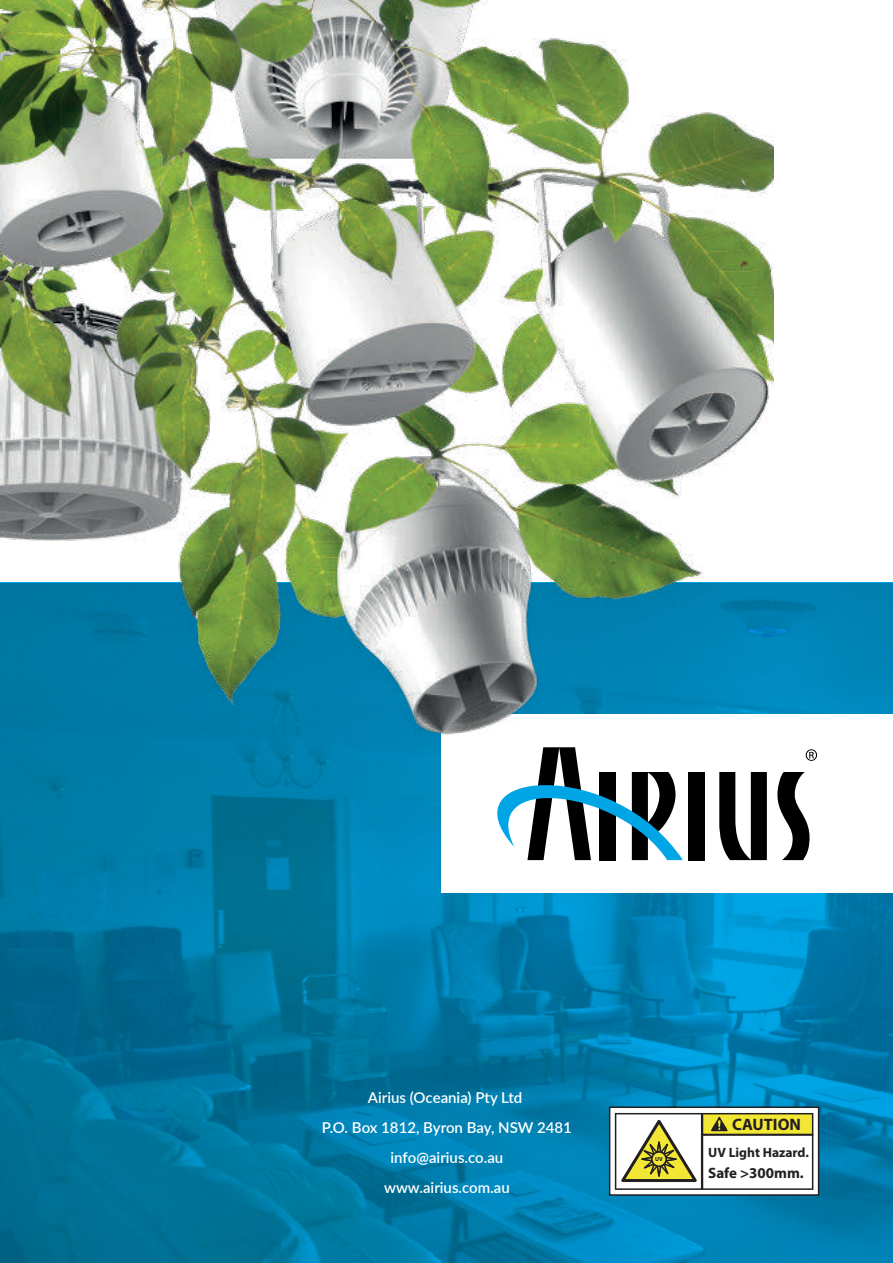
<style>
.page{position:relative;width:893px;height:1263px;background:#fff}
.page>*{position:absolute;margin:0;border:0;box-sizing:border-box;transform-origin:0 0}
.t1{font:700 16.65px "Myriad Pro";color:#231f20}
.t2{font:600 15px/30px "Lato";color:#fff;text-align:center}
.t3{font:700 15px "Myriad Pro";color:#231f20}
.t4{font:700 13.5px "Myriad Pro";color:#231f20}
.t5{font:700 5.85px "Myriad Pro";color:#231f20}
</style>
<div class="page">
<img style="left:0;top:583px;width:893px;height:680px">
<div style="left:441px;top:714px;width:452px;height:179px;background:#fff"></div>
<div style="left:688px;top:772px;width:16px;height:88px;background:#000001"></div>
<svg style="left:719px;top:772px;width:48px;height:88px"></svg>
<svg style="left:777px;top:772px;width:33px;height:88px"></svg>
<svg style="left:497px;top:747px;width:186px;height:113px"></svg>
<svg style="left:806px;top:749px;width:11px;height:12px"></svg>
<img style="left:0;top:0;width:773px;height:737px">
<div style="left:609px;top:1106px;width:210px;height:90px;background:#fff;border:2px solid #231f20"></div>
<svg style="left:615px;top:1113px;width:198px;height:77px"></svg>
<p class="t2" style="left:322px;top:1083px;width:251px">Airius (Oceania) Pty Ltd<br>P.O. Box 1812, Byron Bay, NSW 2481 info@airius.co.au<br>www.airius.com.au</p>
<p class="t5" style="left:655px;top:1157px;width:9px">UV</p>
<p class="t1" style="left:732px;top:1118px;width:70px">CAUTION</p>
<p class="t4" style="left:708px;top:1147px;width:102px">UV Light Hazard.</p>
<p class="t3" style="left:708px;top:1167px;width:97px">Safe &gt;300mm.</p>
</div>
